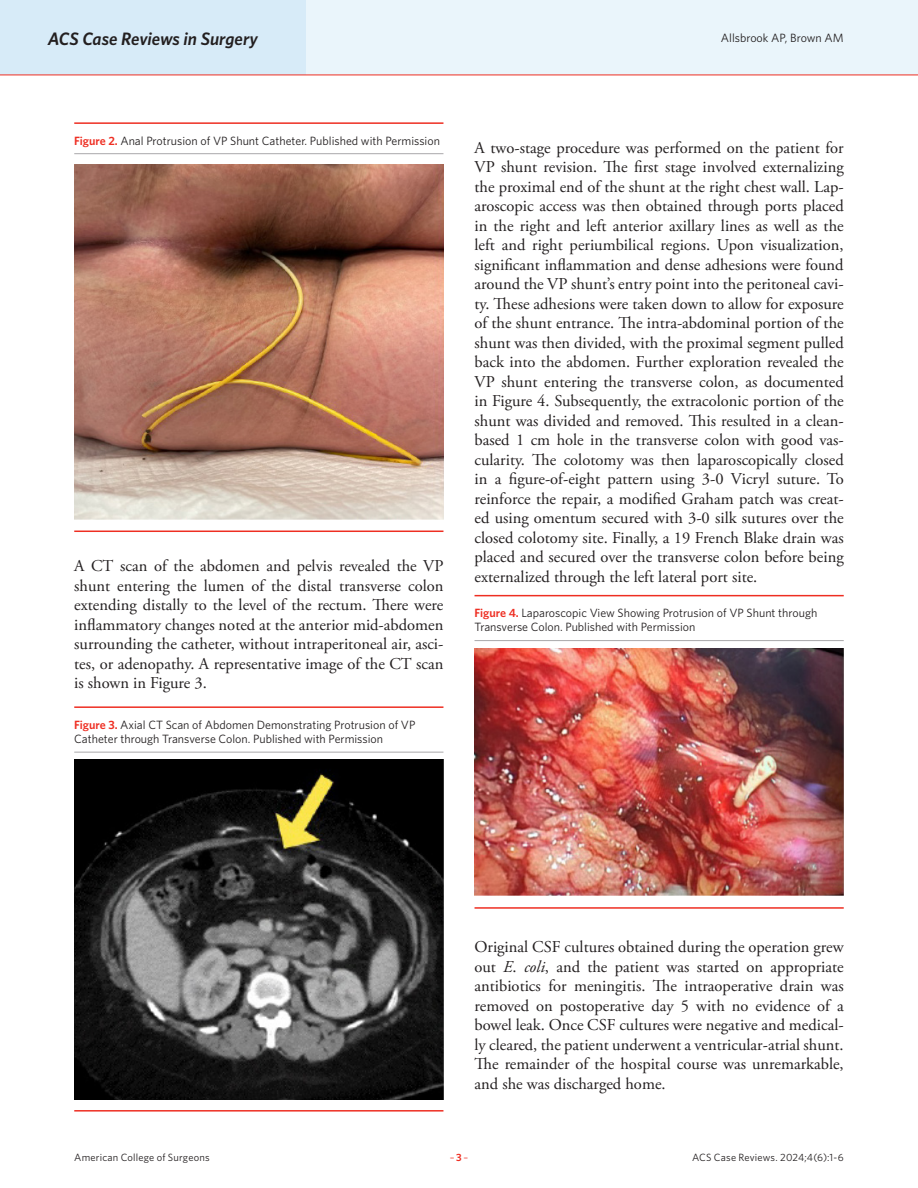
<style>
.page{position:relative;width:918px;height:1188px;background:#fff}
.page>*{position:absolute;margin:0;border:0;box-sizing:border-box;transform-origin:0 0}
.t1{font:italic 600 18px "Whitney";letter-spacing:-.005em;color:#231f20}
.Article_Body_no_indent{font:16.5px/19.5px "Adobe Garamond Pro";color:#231f20;text-align:justify}
.Caption_New{font:12px/14.4px "Whitney";color:#231f20}
.t2{font:10.5px "Whitney";letter-spacing:.015em;color:#231f20}
.t3{font:10.5px "Whitney";color:#ee2e22}
.s1{font-weight:600;color:#ee2e22}
.s2{font-style:italic}
.s3{font-weight:600}
</style>
<div class="page">
<div style="left:0;top:0;width:918px;height:75px;background:#eaf5fb"></div>
<div style="left:0;top:0;width:306px;height:75px;background:#d7ebf8"></div>
<hr style="left:0;top:75px;width:918px;height:1px;background:#ee2e22">
<img style="left:74px;top:164px;width:369px;height:355px">
<img style="left:74px;top:760px;width:369px;height:339px">
<img style="left:475px;top:648px;width:369px;height:248px">
<hr style="left:74px;top:122px;width:369px;height:2px;background:#ee2e22">
<hr style="left:74px;top:706px;width:369px;height:2px;background:#ee2e22">
<hr style="left:475px;top:595px;width:369px;height:1px;background:#ee2e22">
<hr style="left:74px;top:153px;width:369px;height:1px;background:#a9a8aa">
<hr style="left:74px;top:752px;width:369px;height:1px;background:#a9a8aa">
<hr style="left:475px;top:640px;width:369px;height:1px;background:#a9a8aa">
<hr style="left:74px;top:531px;width:369px;height:1px;background:#ee2e22">
<hr style="left:74px;top:1110px;width:369px;height:2px;background:#ee2e22">
<hr style="left:475px;top:907px;width:369px;height:2px;background:#ee2e22">
<p class="t1" style="left:48px;top:26px;width:212px">ACS Case Reviews in Surgery</p>
<p class="Caption_New" style="left:721px;top:30px;width:124px">Allsbrook AP, Brown AM</p>
<p class="Caption_New" style="left:74px;top:133px;width:367px"><span class="s1">Figure 2.</span> Anal Protrusion of VP Shunt Catheter. Published with Permission</p>
<p class="Article_Body_no_indent" style="left:74px;top:557px;width:371px">A CT scan of the abdomen and pelvis revealed the VP shunt entering the lumen of the distal transverse colon extending distally to the level of the rectum. There were inflammatory changes noted at the anterior mid-abdomen surrounding the catheter, without intraperitoneal air, asci&shy;tes, or adenopathy. A representative image of the CT scan is shown in Figure 3.</p>
<p class="Caption_New" style="left:74px;top:717px;width:343px"><span class="s1">Figure 3.</span> Axial CT Scan of Abdomen Demonstrating Protrusion of VP<br>Catheter through Transverse Colon. Published with Permission</p>
<p class="Article_Body_no_indent" style="left:475px;top:139px;width:371px">A two-stage procedure was performed on the patient for VP shunt revision. The first stage involved externalizing the proximal end of the shunt at the right chest wall. Lap&shy;aroscopic access was then obtained through ports placed in the right and left anterior axillary lines as well as the left and right periumbilical regions. Upon visualization, significant inflammation and dense adhesions were found around the VP shunt’s entry point into the peritoneal cavi&shy;ty. These adhesions were taken down to allow for exposure of the shunt entrance. The intra-abdominal portion of the shunt was then divided, with the proximal segment pulled back into the abdomen. Further exploration revealed the VP shunt entering the transverse colon, as documented in Figure 4. Subsequently, the extracolonic portion of the shunt was divided and removed. This resulted in a clean&shy;based 1 cm hole in the transverse colon with good vas&shy;cularity. The colotomy was then laparoscopically closed in a figure-of-eight pattern using 3-0 Vicryl suture. To reinforce the repair, a modified Graham patch was creat&shy;ed using omentum secured with 3-0 silk sutures over the closed colotomy site. Finally, a 19 French Blake drain was placed and secured over the transverse colon before being externalized through the left lateral port site.</p>
<p class="Caption_New" style="left:475px;top:605px;width:344px"><span class="s1">Figure 4.</span> Laparoscopic View Showing Protrusion of VP Shunt through<br>Transverse Colon. Published with Permission</p>
<p class="Article_Body_no_indent" style="left:475px;top:938px;width:371px">Original CSF cultures obtained during the operation grew out <span class="s2">E</span>. <span class="s2">coli</span>, and the patient was started on appropriate antibiotics for meningitis. The intraoperative drain was removed on postoperative day 5 with no evidence of a bowel leak. Once CSF cultures were negative and medical&shy;ly cleared, the patient underwent a ventricular-atrial shunt.<br>The remainder of the hospital course was unremarkable, and she was discharged home.</p>
<p class="t2" style="left:74px;top:1150px;width:137px">American College of Surgeons</p>
<p class="t3" style="left:450px;top:1150px;width:20px">–<span class="s3">3</span>–</p>
<p class="t2" style="left:692px;top:1150px;width:153px">ACS Case Reviews. 2024;4(6):1-6</p>
</div>
